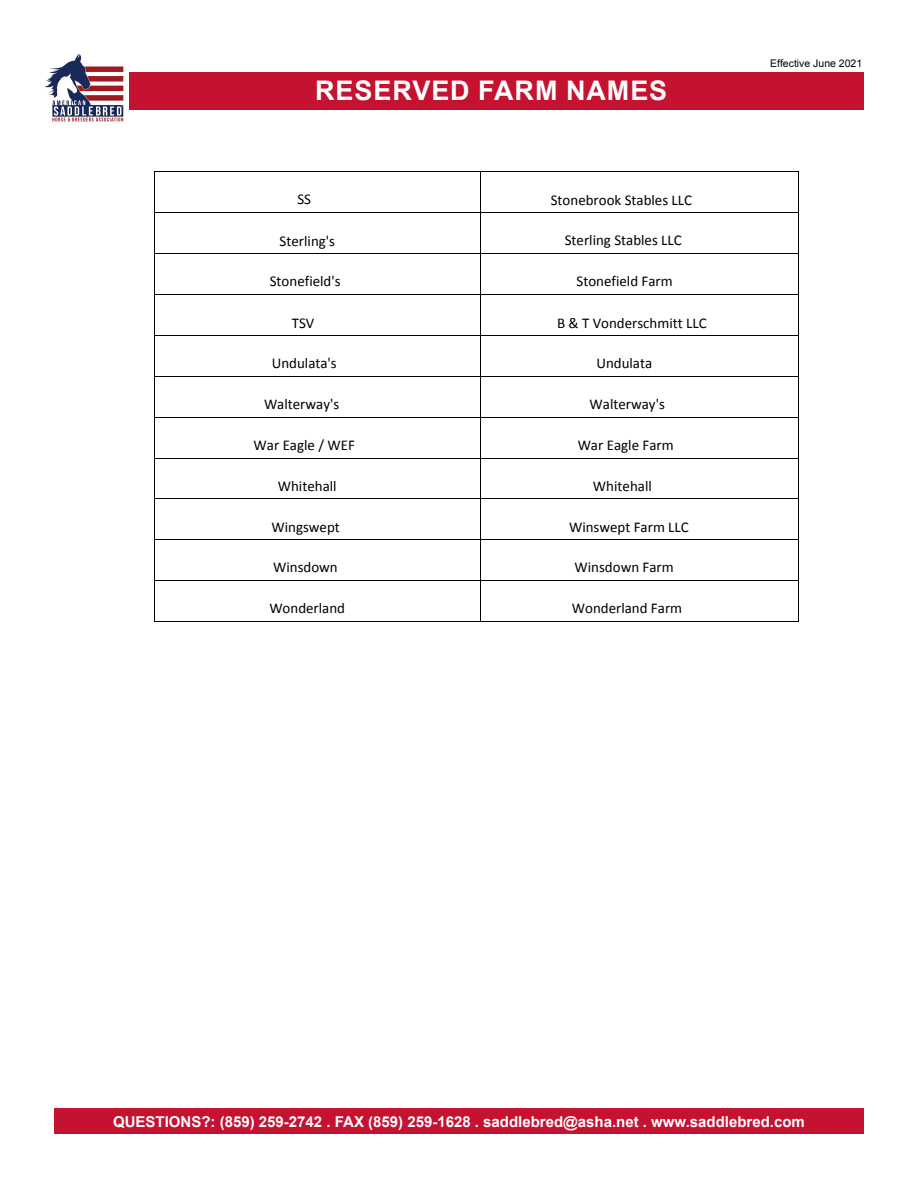
<style>
.page{position:relative;width:918px;height:1188px;background:#fff}
.page>*{position:absolute;margin:0;border:0;box-sizing:border-box;transform-origin:0 0}
.t1{font:700 27px "Arial";letter-spacing:.035em;color:#fff}
.t2{font:15px "Calibri";color:#000}
.t3{font:700 15px "Arial";color:#fff}
.t4{font:10.5px "Arial";color:#000}
</style>
<div class="page">
<div style="left:120px;top:72px;width:744px;height:37px;background:#c41230"></div>
<img style="left:45px;top:53px;width:84px;height:69px">
<div style="left:54px;top:1108px;width:810px;height:26px;background:#c41230"></div>
<hr style="left:155px;top:171px;width:325px;height:1px;background:#000">
<hr style="left:481px;top:171px;width:317px;height:1px;background:#000">
<hr style="left:154px;top:172px;width:1px;height:40px;background:#000">
<hr style="left:480px;top:172px;width:1px;height:40px;background:#000">
<hr style="left:798px;top:172px;width:1px;height:40px;background:#000">
<hr style="left:155px;top:212px;width:325px;height:1px;background:#000">
<hr style="left:481px;top:212px;width:317px;height:1px;background:#000">
<hr style="left:154px;top:213px;width:1px;height:40px;background:#000">
<hr style="left:480px;top:213px;width:1px;height:40px;background:#000">
<hr style="left:798px;top:213px;width:1px;height:40px;background:#000">
<hr style="left:155px;top:253px;width:325px;height:1px;background:#000">
<hr style="left:481px;top:253px;width:317px;height:1px;background:#000">
<hr style="left:154px;top:254px;width:1px;height:40px;background:#000">
<hr style="left:480px;top:254px;width:1px;height:40px;background:#000">
<hr style="left:798px;top:254px;width:1px;height:40px;background:#000">
<hr style="left:155px;top:294px;width:325px;height:1px;background:#000">
<hr style="left:481px;top:294px;width:317px;height:1px;background:#000">
<hr style="left:154px;top:295px;width:1px;height:40px;background:#000">
<hr style="left:480px;top:295px;width:1px;height:40px;background:#000">
<hr style="left:798px;top:295px;width:1px;height:40px;background:#000">
<hr style="left:155px;top:335px;width:325px;height:1px;background:#000">
<hr style="left:481px;top:335px;width:317px;height:1px;background:#000">
<hr style="left:154px;top:336px;width:1px;height:40px;background:#000">
<hr style="left:480px;top:336px;width:1px;height:40px;background:#000">
<hr style="left:798px;top:336px;width:1px;height:40px;background:#000">
<hr style="left:155px;top:376px;width:325px;height:1px;background:#000">
<hr style="left:481px;top:376px;width:317px;height:1px;background:#000">
<hr style="left:154px;top:377px;width:1px;height:40px;background:#000">
<hr style="left:480px;top:377px;width:1px;height:40px;background:#000">
<hr style="left:798px;top:377px;width:1px;height:40px;background:#000">
<hr style="left:155px;top:417px;width:325px;height:1px;background:#000">
<hr style="left:481px;top:417px;width:317px;height:1px;background:#000">
<hr style="left:154px;top:418px;width:1px;height:40px;background:#000">
<hr style="left:480px;top:418px;width:1px;height:40px;background:#000">
<hr style="left:798px;top:418px;width:1px;height:40px;background:#000">
<hr style="left:155px;top:458px;width:325px;height:1px;background:#000">
<hr style="left:481px;top:458px;width:317px;height:1px;background:#000">
<hr style="left:154px;top:458px;width:1px;height:40px;background:#000">
<hr style="left:480px;top:458px;width:1px;height:40px;background:#000">
<hr style="left:798px;top:458px;width:1px;height:40px;background:#000">
<hr style="left:155px;top:498px;width:325px;height:1px;background:#000">
<hr style="left:481px;top:498px;width:317px;height:1px;background:#000">
<hr style="left:154px;top:499px;width:1px;height:40px;background:#000">
<hr style="left:480px;top:499px;width:1px;height:40px;background:#000">
<hr style="left:798px;top:499px;width:1px;height:40px;background:#000">
<hr style="left:155px;top:539px;width:325px;height:1px;background:#000">
<hr style="left:481px;top:539px;width:317px;height:1px;background:#000">
<hr style="left:154px;top:540px;width:1px;height:40px;background:#000">
<hr style="left:480px;top:540px;width:1px;height:40px;background:#000">
<hr style="left:798px;top:540px;width:1px;height:40px;background:#000">
<hr style="left:155px;top:580px;width:325px;height:1px;background:#000">
<hr style="left:481px;top:580px;width:317px;height:1px;background:#000">
<hr style="left:154px;top:581px;width:1px;height:40px;background:#000">
<hr style="left:480px;top:581px;width:1px;height:40px;background:#000">
<hr style="left:798px;top:581px;width:1px;height:40px;background:#000">
<hr style="left:155px;top:621px;width:325px;height:1px;background:#000">
<hr style="left:481px;top:621px;width:317px;height:1px;background:#000">
<h1 class="t1" style="left:315px;top:72px;width:354px">RESERVED FARM NAMES</h1>
<p class="t2" style="left:297px;top:190px;width:15px">SS</p>
<p class="t2" style="left:551px;top:190px;width:143px">Stonebrook Stables LLC</p>
<p class="t2" style="left:280px;top:231px;width:57px">Sterling's</p>
<p class="t2" style="left:565px;top:231px;width:118px">Sterling Stables LLC</p>
<p class="t2" style="left:270px;top:272px;width:72px">Stonefield's</p>
<p class="t2" style="left:577px;top:272px;width:98px">Stonefield Farm</p>
<p class="t2" style="left:292px;top:313px;width:24px">TSV</p>
<p class="t2" style="left:557px;top:313px;width:151px">B &amp; T Vonderschmitt LLC</p>
<p class="t2" style="left:272px;top:353px;width:66px">Undulata's</p>
<p class="t2" style="left:596px;top:354px;width:57px">Undulata</p>
<p class="t2" style="left:264px;top:395px;width:77px">Walterway's</p>
<p class="t2" style="left:590px;top:395px;width:77px">Walterway's</p>
<p class="t2" style="left:254px;top:436px;width:103px">War Eagle / WEF</p>
<p class="t2" style="left:578px;top:436px;width:98px">War Eagle Farm</p>
<p class="t2" style="left:278px;top:477px;width:60px">Whitehall</p>
<p class="t2" style="left:593px;top:477px;width:60px">Whitehall</p>
<p class="t2" style="left:271px;top:517px;width:70px">Wingswept</p>
<p class="t2" style="left:569px;top:518px;width:121px">Winswept Farm LLC</p>
<p class="t2" style="left:273px;top:558px;width:66px">Winsdown</p>
<p class="t2" style="left:575px;top:558px;width:101px">Winsdown Farm</p>
<p class="t2" style="left:269px;top:599px;width:77px">Wonderland</p>
<p class="t2" style="left:572px;top:599px;width:112px">Wonderland Farm</p>
<p class="t4" style="left:770px;top:56px;width:94px">Effective June 2021</p>
<p class="t3" style="left:113px;top:1111px;width:693px">QUESTIONS?: (859) 259-2742 . FAX (859) 259-1628 . saddlebred@asha.net . www.saddlebred.com</p>
</div>
